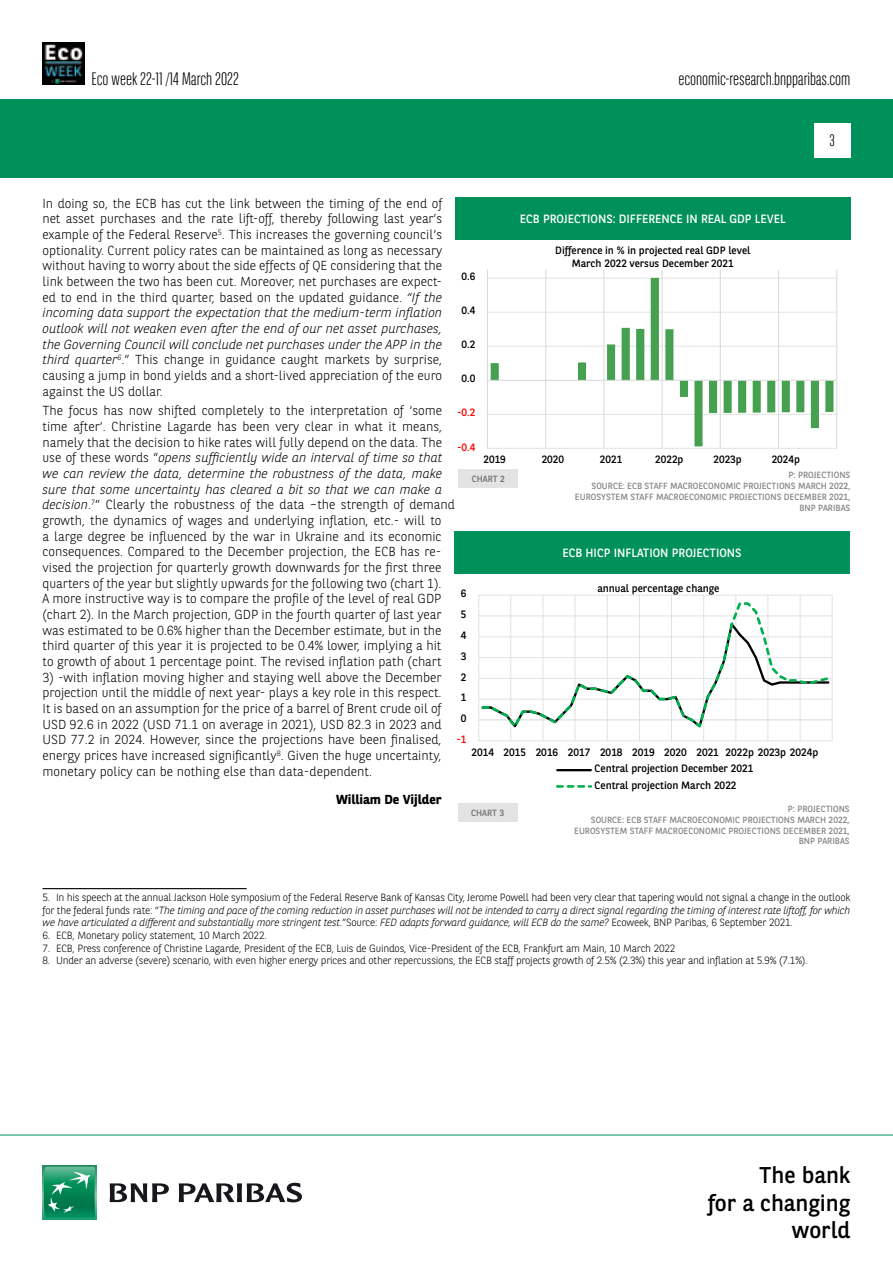
<style>
.page{position:relative;width:893px;height:1263px;background:#fff}
.page>*{position:absolute;margin:0;border:0;box-sizing:border-box;transform-origin:0 0}
.t1{font:22.8px/27.3px "BNPP Sans";color:#000;text-align:right}
.t2{font:300 18px "BNPP Sans Condensed";color:#000}
.t3{font:300 16.5px "BNPP Sans Condensed";color:#000}
.t4{font:300 13.05px/15.6px "BNPP Sans";color:#000;text-align:justify}
.t5{font:700 13.05px "BNPP Sans";color:#000}
.t6{font:12px "BNPP Sans";color:#fff}
.t7{font:10.65px/12.6px "BNPP Sans";color:#000;text-align:center}
.t8{font:10.65px "BNPP Sans";color:#f00}
.t9{font:italic 300 10.5px/12.6px "BNPP Sans";letter-spacing:-.02em;color:#000;text-align:justify}
.t10{font:300 10.5px "BNPP Sans";letter-spacing:-.02em;color:#000}
.t11{font:9px/10.8px "BNPP Sans";color:#878787;text-align:right}
.t12{font:9px "BNPP Sans";color:#706f6f}
.s1{font-style:italic}
.s2{font-style:normal}
</style>
<div class="page">
<div style="left:1px;top:99px;width:892px;height:78px;background:#00915b"></div>
<svg style="left:43px;top:1166px;width:53px;height:53px"></svg>
<svg style="left:44px;top:1167px;width:51px;height:51px;background:#26996e"></svg>
<svg style="left:110px;top:1183px;width:59px;height:19px"></svg>
<svg style="left:179px;top:1183px;width:123px;height:19px"></svg>
<hr style="left:0;top:1135px;width:893px;height:1px;background:#00915b">
<div style="left:814px;top:123px;width:36px;height:34px;background:#fff"></div>
<img style="left:43px;top:43px;width:42px;height:42px">
<svg style="left:487px;top:448px;width:350px;height:1px"></svg>
<hr style="left:487px;top:270px;width:1px;height:178px;background:#d9d9d9">
<hr style="left:545px;top:270px;width:1px;height:178px;background:#d9d9d9">
<hr style="left:603px;top:270px;width:1px;height:178px;background:#d9d9d9">
<hr style="left:662px;top:270px;width:1px;height:178px;background:#d9d9d9">
<hr style="left:720px;top:270px;width:1px;height:178px;background:#d9d9d9">
<hr style="left:778px;top:270px;width:1px;height:178px;background:#d9d9d9">
<hr style="left:836px;top:270px;width:1px;height:178px;background:#d9d9d9">
<svg style="left:491px;top:278px;width:342px;height:168px"></svg>
<hr style="left:487px;top:380px;width:350px;height:1px;background:#d9d9d9">
<div style="left:455px;top:198px;width:395px;height:42px;background:#00915b"></div>
<div style="left:459px;top:469px;width:59px;height:19px;background:#e3e3e3"></div>
<svg style="left:478px;top:595px;width:355px;height:146px"></svg>
<svg style="left:480px;top:601px;width:351px;height:130px"></svg>
<hr style="left:557px;top:769px;width:34px;height:2px;background:#000">
<svg style="left:557px;top:785px;width:34px;height:3px"></svg>
<div style="left:454px;top:531px;width:396px;height:43px;background:#00915b"></div>
<div style="left:458px;top:803px;width:59px;height:19px;background:#e3e3e3"></div>
<hr style="left:43px;top:888px;width:204px;height:1px;background:#000">
<h2 class="t2" style="left:91px;top:67px;width:149px">Eco week 22-11 /14 March 2022</h2>
<h2 class="t2" style="left:678px;top:67px;width:174px">economic-research.bnpparibas.com</h2>
<p class="t3" style="left:829px;top:130px;width:7px">3</p>
<p class="t4" style="left:43px;top:195px;width:401px">In doing so, the ECB has cut the link between the timing of the end of net asset purchases and the rate lift-off, thereby following last year’s example of the Federal Reserve<sup>5</sup>. This increases the governing council’s optionality. Current policy rates can be maintained as long as necessary without having to worry about the side effects of QE considering that the link between the two has been cut. Moreover, net purchases are expect&shy;ed to end in the third quarter, based on the updated guidance. <span class="s1">“If the incoming data support the expectation that the medium-term inflation outlook will not weaken even after the end of our net asset purchases, the Governing Council will conclude net purchases under the APP in the third quarter</span><sup>6</sup>.” This change in guidance caught markets by surprise, causing a jump in bond yields and a short-lived appreciation of the euro against the US dollar.</p>
<p class="t4" style="left:43px;top:402px;width:414px;text-align:left">The focus has now shifted completely to the interpretation of ‘some time after’. Christine Lagarde has been very clear in what it means, namely that the decision to hike rates will fully depend on the data. The use of these words “<span class="s1">opens sufficiently wide an interval of time so that we can review the data, determine the robustness of the data, make sure that some uncertainty has cleared a bit so that we can make a decision</span>.<sup>7</sup>” Clearly the robustness of the data –the strength of demand growth, the dynamics of wages and underlying inflation, etc.- will to<br>a large degree be influenced by the war in Ukraine and its economic consequences. Compared to the December projection, the ECB has re&shy;vised the projection for quarterly growth downwards for the first three quarters of the year but slightly upwards for the following two (chart 1).<br>A more instructive way is to compare the profile of the level of real GDP (chart 2). In the March projection, GDP in the fourth quarter of last year was estimated to be 0.6% higher than the December estimate, but in the third quarter of this year it is projected to be 0.4% lower, implying a hit to growth of about 1 percentage point. The revised inflation path (chart</p>
<p class="t4" style="left:43px;top:669px;width:401px">3) -with inflation moving higher and staying well above the December projection until the middle of next year- plays a key role in this respect.<br>It is based on an assumption for the price of a barrel of Brent crude oil of USD 92.6 in 2022 (USD 71.1 on average in 2021), USD 82.3 in 2023 and USD 77.2 in 2024. However, since the projections have been finalised, energy prices have increased significantly<sup>8</sup>. Given the huge uncertainty, monetary policy can be nothing else than data-dependent.</p>
<p class="t5" style="left:336px;top:791px;width:107px">William De Vijlder</p>
<p class="t6" style="left:520px;top:211px;width:267px">ECB PROJECTIONS: DIFFERENCE IN REAL GDP LEVEL</p>
<p class="t7" style="left:555px;top:244px;width:197px">Difference in % in projected real GDP level<br>March 2022 versus December 2021</p>
<p class="t7" style="left:462px;top:270px;width:15px">0.6</p>
<p class="t7" style="left:462px;top:304px;width:15px">0.4</p>
<p class="t7" style="left:462px;top:338px;width:15px">0.2</p>
<p class="t7" style="left:462px;top:372px;width:15px">0.0</p>
<p class="t8" style="left:457px;top:405px;width:20px">-0.2</p>
<p class="t8" style="left:457px;top:439px;width:20px">-0.4</p>
<p class="t7" style="left:483px;top:453px;width:24px">2019</p>
<p class="t7" style="left:542px;top:453px;width:24px">2020</p>
<p class="t7" style="left:600px;top:453px;width:24px">2021</p>
<p class="t7" style="left:655px;top:453px;width:30px">2022p</p>
<p class="t7" style="left:713px;top:453px;width:30px">2023p</p>
<p class="t7" style="left:772px;top:453px;width:30px">2024p</p>
<p class="t12" style="left:472px;top:473px;width:35px">CHART 2</p>
<p class="t11" style="left:575px;top:469px;width:277px">P: PROJECTIONS<br>SOURCE: ECB STAFF MACROECONOMIC PROJECTIONS MARCH 2022, EUROSYSTEM STAFF MACROECONOMIC PROJECTIONS DECEMBER 2021, BNP PARIBAS</p>
<p class="t6" style="left:562px;top:545px;width:181px">ECB HICP INFLATION PROJECTIONS</p>
<p class="t7" style="left:597px;top:582px;width:124px">annual percentage change</p>
<p class="t7" style="left:461px;top:587px;width:7px">6</p>
<p class="t7" style="left:461px;top:608px;width:7px">5</p>
<p class="t7" style="left:461px;top:628px;width:7px">4</p>
<p class="t7" style="left:461px;top:649px;width:7px">3</p>
<p class="t7" style="left:461px;top:670px;width:7px">2</p>
<p class="t7" style="left:461px;top:691px;width:7px">1</p>
<p class="t7" style="left:461px;top:712px;width:7px">0</p>
<p class="t8" style="left:456px;top:732px;width:12px">-1</p>
<p class="t7" style="left:471px;top:745px;width:348px">2014 2015 2016 2017 2018 2019 2020 2021 2022p 2023p 2024p</p>
<p class="t7" style="left:594px;top:760px;width:160px;line-height:16.4px;text-align:left">Central projection December 2021<br>Central projection March 2022</p>
<p class="t12" style="left:471px;top:807px;width:35px">CHART 3</p>
<p class="t11" style="left:574px;top:803px;width:277px">P: PROJECTIONS<br>SOURCE: ECB STAFF MACROECONOMIC PROJECTIONS MARCH 2022, EUROSYSTEM STAFF MACROECONOMIC PROJECTIONS DECEMBER 2021, BNP PARIBAS</p>
<p class="t9" style="left:43px;top:891px;width:809px"><span class="s2">5. In his speech at the annual Jackson Hole symposium of the Federal Reserve Bank of Kansas City, Jerome Powell had been very clear that tapering would not signal a change in the outlook for the federal funds rate: “</span>The timing and pace of the coming reduction in asset purchases will not be intended to carry a direct signal regarding the timing of interest rate liftoff, for which we have articulated a different and substantially more stringent test<span class="s2">.”Source:</span> FED adapts forward guidance, will ECB do the same? <span class="s2">Ecoweek, BNP Paribas, 6 September 2021.</span></p>
<p class="t10" style="left:43px;top:928px;width:226px">6. ECB, Monetary policy statement, 10 March 2022.</p>
<p class="t10" style="left:43px;top:941px;width:634px">7. ECB, Press conference of Christine Lagarde, President of the ECB, Luis de Guindos, Vice-President of the ECB, Frankfurt am Main, 10 March 2022</p>
<p class="t10" style="left:43px;top:953px;width:767px">8. Under an adverse (severe) scenario, with even higher energy prices and other repercussions, the ECB staff projects growth of 2.5% (2.3%) this year and inflation at 5.9% (7.1%).</p>
<h1 class="t1" style="left:708px;top:1161px;width:144px">The bank<br>for a changing world</h1>
</div>
